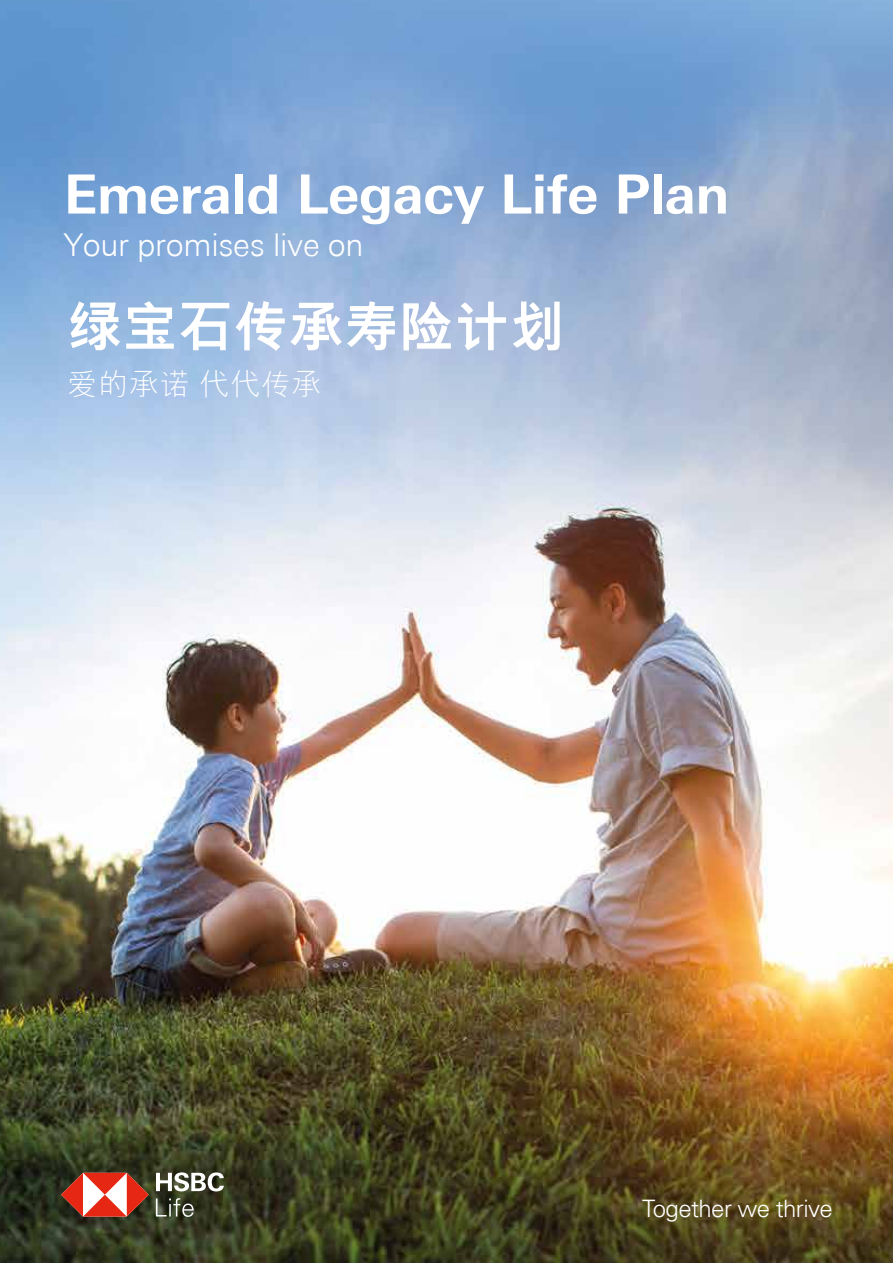
<style>
.page{position:relative;width:893px;height:1263px;background:#fff}
.page>*{position:absolute;margin:0;border:0;box-sizing:border-box;transform-origin:0 0}
.t1{font:700 54px "Univers Next Pro";letter-spacing:-.01em;color:#fff}
.t2{font:800 54px "M Hei PR Cfor HSBC";letter-spacing:.025em;color:#fff}
.t3{font:300 31.5px "Univers Next Pro";letter-spacing:-.01em;color:#fff}
.t4{font:300 30px "M Hei PR Cfor HSBC";letter-spacing:.025em;color:#fff}
.t5{font:300 24px "Univers";letter-spacing:-.025em;color:#fff}
</style>
<div class="page">
<img style="left:0;top:0;width:893px;height:1263px">
<svg style="left:61px;top:1173px;width:88px;height:43px"></svg>
<svg style="left:156px;top:1172px;width:68px;height:19px"></svg>
<svg style="left:156px;top:1198px;width:38px;height:19px"></svg>
<p class="t1" style="left:64px;top:162px;width:667px">Emerald Legacy Life Plan</p>
<p class="t3" style="left:64px;top:226px;width:301px">Your promises live on</p>
<p class="t2" style="left:68px;top:296px;width:498px">绿宝石传承寿险计划</p>
<p class="t4" style="left:68px;top:368px;width:256px">爱的承诺 代代传承</p>
<p class="t5" style="left:642px;top:1194px;width:192px">Together we thrive</p>
</div>
